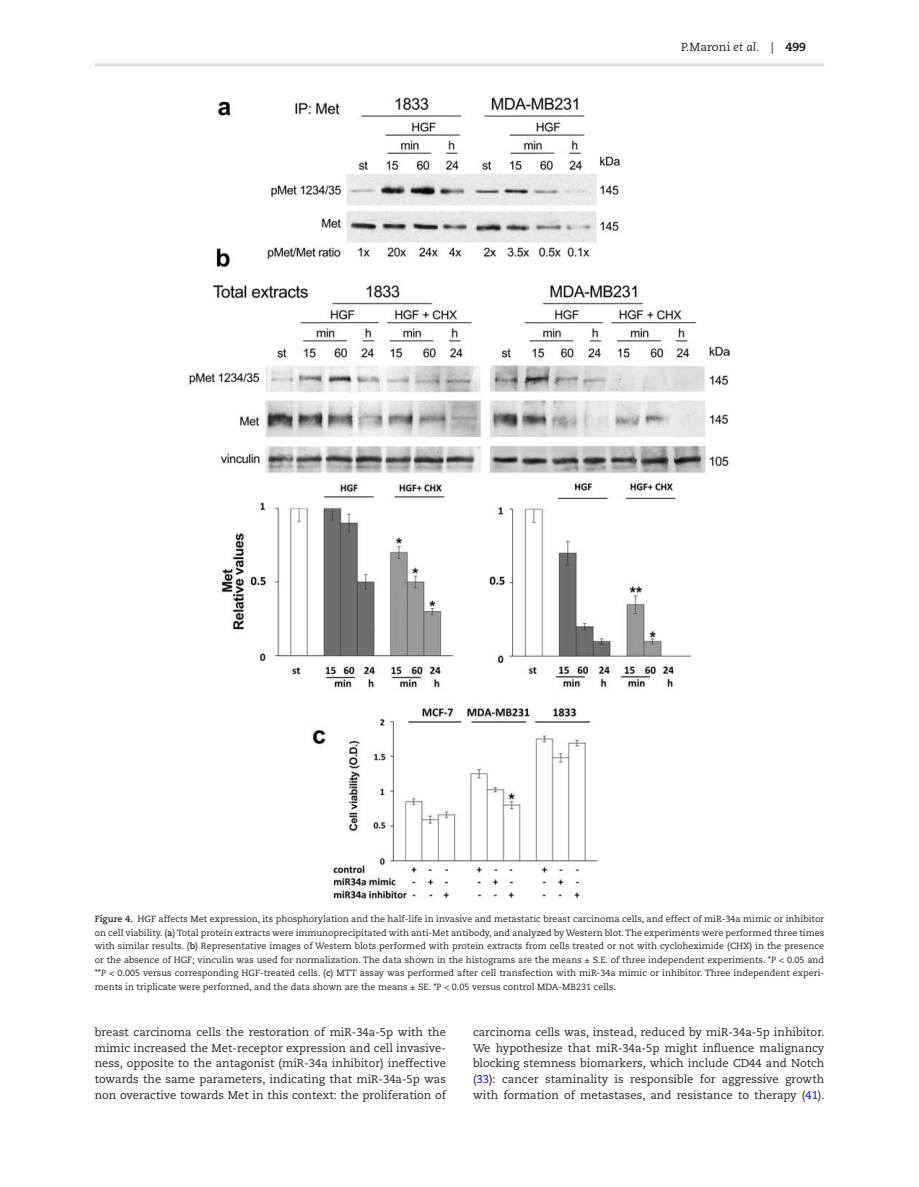
<style>
.page{position:relative;width:919px;height:1187px;background:#fff}
.page>*{position:absolute;margin:0;border:0;box-sizing:border-box;transform-origin:0 0}
.t1{font:11.7px "Caecilia LT Std";color:#231f20}
.t2{font:11.25px/15.8px "Caecilia LT Std";color:#231f20;text-align:justify}
.t3{font:9px/13.5px "Caecilia LT Std";color:#231f20;text-align:justify}
.s1{font-style:italic}
.s2{font-weight:800}
.s3{font-weight:700}
.s4{color:#00f}
</style>
<div class="page">
<hr style="left:95px;top:63px;width:729px;height:3px;background:#dcdddf">
<img style="left:189px;top:98px;width:540px;height:800px">
<p class="t1" style="left:681px;top:41px;width:127px">P.Maroni <span class="s1">et al.</span> | <span class="s2">499</span></p>
<p class="t3" style="left:95px;top:912px;width:731px"><span class="s3">Figure 4.</span> HGF affects Met expression, its phosphorylation and the half-life in invasive and metastatic breast carcinoma cells, and effect of miR-34a mimic or inhibitor on cell viability. (<span class="s3">a</span>) Total protein extracts were immunoprecipitated with anti-Met antibody, and analyzed by Western blot. The experiments were performed three times with similar results. (<span class="s3">b</span>) Representative images of Western blots performed with protein extracts from cells treated or not with cycloheximide (CHX) in the presence or the absence of HGF; vinculin was used for normalization. The data shown in the histograms are the means ± S.E. of three independent experiments. *<span class="s1">P</span> &lt; 0.05 and **<span class="s1">P</span> &lt; 0.005 versus corresponding HGF-treated cells. (<span class="s3">c</span>) MTT assay was performed after cell transfection with miR-34a mimic or inhibitor. Three independent experi&shy;ments in triplicate were performed, and the data shown are the means ± SE. *<span class="s1">P</span> &lt; 0.05 versus control MDA-MB231 cells.</p>
<p class="t2" style="left:95px;top:1024px;width:353px">breast carcinoma cells the restoration of miR-34a-5p with the mimic increased the Met-receptor expression and cell invasive&shy;ness, opposite to the antagonist (miR-34a inhibitor) ineffective towards the same parameters, indicating that miR-34a-5p was non overactive towards Met in this context: the proliferation of</p>
<p class="t2" style="left:473px;top:1024px;width:353px">carcinoma cells was, instead, reduced by miR-34a-5p inhibitor.<br>We hypothesize that miR-34a-5p might influence malignancy blocking stemness biomarkers, which include CD44 and Notch (<span class="s4">33</span>): cancer staminality is responsible for aggressive growth with formation of metastases, and resistance to therapy (<span class="s4">41</span>).</p>
</div>
